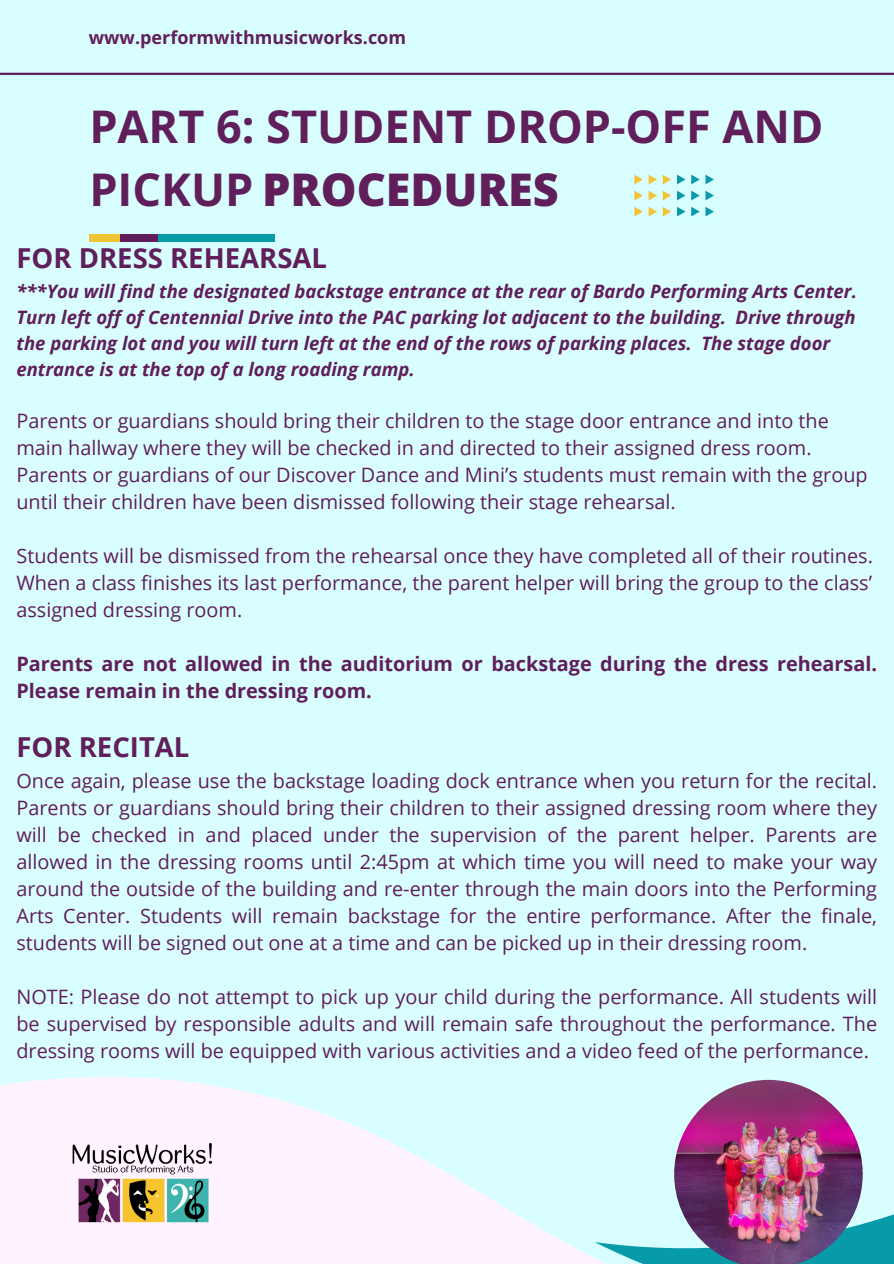
<style>
.page{position:relative;width:894px;height:1264px;background:#fff}
.page>*{position:absolute;margin:0;border:0;box-sizing:border-box;transform-origin:0 0}
.t1{font:700 45px/63px "Open Sans";color:#601e5a}
.t2{font:700 27.45px "Open Sans";color:#601e5a}
.t3{font:19.8px/27px "Open Sans";color:#601e5a;text-align:justify}
.t4{font:700 19.8px/27px "Open Sans";color:#601e5a}
.t5{font:italic 700 18.45px/25.8px "Open Sans";color:#601e5a}
.t6{font:700 18px "Open Sans";color:#601e5a}
.s1{font-weight:800}
</style>
<div class="page">
<div style="left:0;top:0;width:893px;height:1263px;background:#d9feff"></div>
<hr style="left:0;top:73px;width:893px;height:2px;background:#601e5a">
<svg style="left:0;top:1077px;width:594px;height:186px;fill:#fff3ff"></svg>
<svg style="left:594px;top:1163px;width:299px;height:100px"></svg>
<div style="left:89px;top:234px;width:185px;height:8px;background:#079aa8"></div>
<div style="left:89px;top:234px;width:69px;height:8px;background:#601e5a"></div>
<div style="left:89px;top:234px;width:31px;height:8px;background:#f1c436"></div>
<svg style="left:705px;top:175px;width:8px;height:9px"></svg>
<svg style="left:705px;top:191px;width:8px;height:9px"></svg>
<svg style="left:705px;top:207px;width:8px;height:9px"></svg>
<svg style="left:691px;top:175px;width:8px;height:9px"></svg>
<svg style="left:691px;top:191px;width:8px;height:9px"></svg>
<svg style="left:691px;top:207px;width:8px;height:9px"></svg>
<svg style="left:634px;top:175px;width:51px;height:41px"></svg>
<img style="left:674px;top:1079px;width:188px;height:184px">
<img style="left:70px;top:1143px;width:142px;height:94px">
<p class="t6" style="left:89px;top:25px;width:318px">www.performwithmusicworks.com</p>
<h2 class="t1" style="left:89px;top:94px;width:735px">PART 6: STUDENT DROP-OFF AND<br>PICKUP <span class="s1">PROCEDURES</span></h2>
<h1 class="t2" style="left:16px;top:238px;width:312px">FOR DRESS REHEARSAL</h1>
<h1 class="t5" style="left:16px;top:278px;width:841px">***You will find the designated backstage entrance at the rear of Bardo Performing Arts Center.<br>Turn left off of Centennial Drive into the PAC parking lot adjacent to the building. Drive through the parking lot and you will turn left at the end of the rows of parking places. The stage door entrance is at the top of a long roading ramp.</h1>
<p class="t3" style="left:16px;top:406px;width:852px;text-align:left">Parents or guardians should bring their children to the stage door entrance and into the main hallway where they will be checked in and directed to their assigned dress room.<br>Parents or guardians of our Discover Dance and Mini’s students must remain with the group until their children have been dismissed following their stage rehearsal.</p>
<h2 class="t3" style="left:16px;top:541px;width:857px">Students will be dismissed from the rehearsal once they have completed all of their routines.<br>When a class finishes its last performance, the parent helper will bring the group to the class’ assigned dressing room.</h2>
<p class="t4" style="left:16px;top:649px;width:862px">Parents are not allowed in the auditorium or backstage during the dress rehearsal.<br>Please remain in the dressing room.</p>
<p class="t2" style="left:16px;top:728px;width:174px">FOR RECITAL</p>
<h2 class="t3" style="left:16px;top:766px;width:862px">Once again, please use the backstage loading dock entrance when you return for the recital.<br>Parents or guardians should bring their children to their assigned dressing room where they will be checked in and placed under the supervision of the parent helper. Parents are allowed in the dressing rooms until 2:45pm at which time you will need to make your way around the outside of the building and re-enter through the main doors into the Performing Arts Center. Students will remain backstage for the entire performance. After the finale, students will be signed out one at a time and can be picked up in their dressing room.</h2>
<p class="t3" style="left:16px;top:982px;width:862px">NOTE: Please do not attempt to pick up your child during the performance. All students will be supervised by responsible adults and will remain safe throughout the performance. The dressing rooms will be equipped with various activities and a video feed of the performance.</p>
</div>
